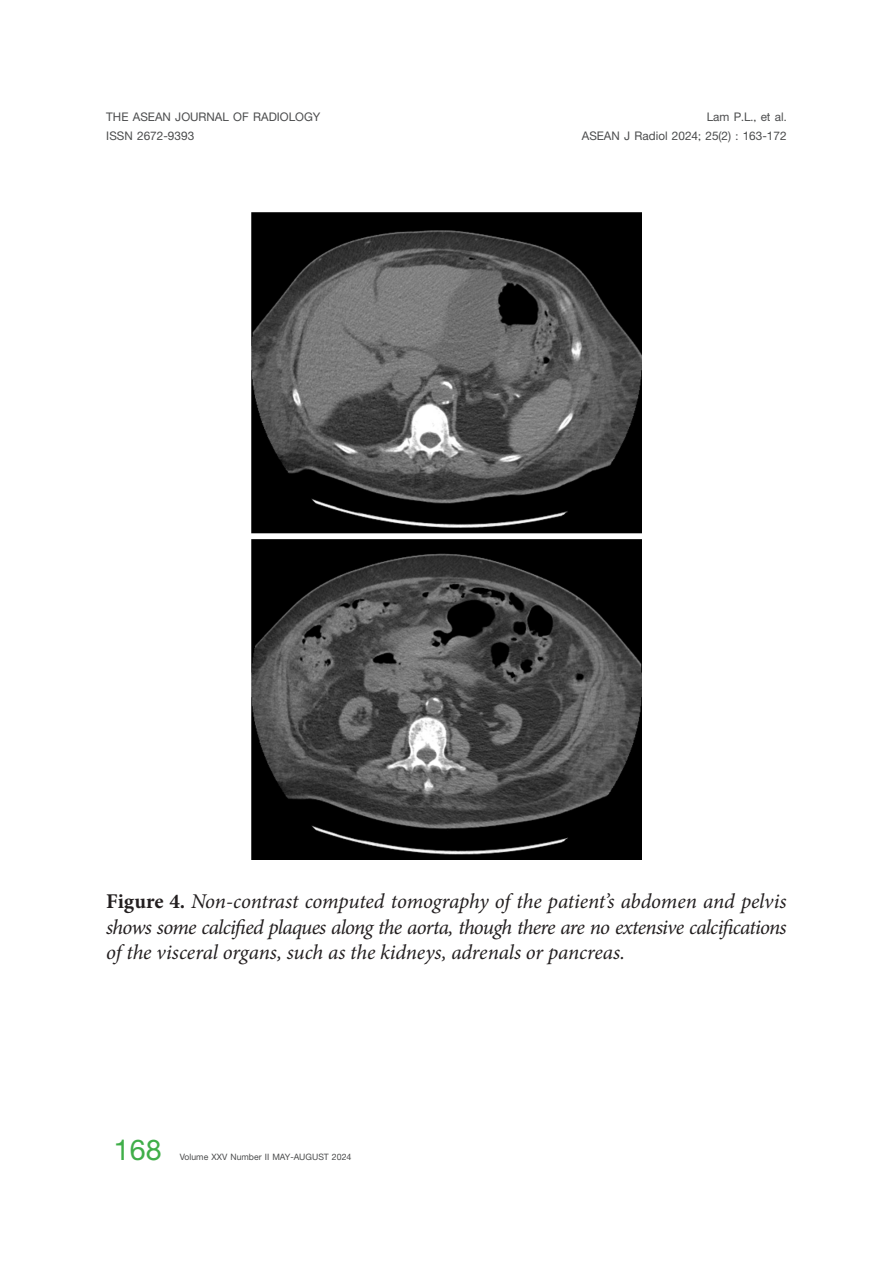
<style>
.page{position:relative;width:893px;height:1263px;background:#fff}
.page>*{position:absolute;margin:0;border:0;box-sizing:border-box;transform-origin:0 0}
.t1{font:700 43.5px "PSL Kanda Pro";color:#40ae49}
.t2{font:italic 21px/25.2px "Minion Pro";letter-spacing:-.005em;color:#231f20;text-align:justify}
.t3{font:700 18px "PSL Kanda Pro";color:#4b4c4d}
.t4{font:700 18px "PSL Kanda Pro";color:#4d4e4f}
.t5{font:700 13.35px "PSL Kanda Pro";color:#4b4c4d}
.s1{font-weight:700;font-style:normal}
</style>
<div class="page">
<img style="left:252px;top:213px;width:389px;height:646px">
<p class="t3" style="left:106px;top:107px;width:216px">THE ASEAN JOURNAL OF RADIOLOGY</p>
<p class="t3" style="left:106px;top:126px;width:89px">ISSN 2672-9393</p>
<p class="t4" style="left:707px;top:107px;width:81px">Lam P.L., et al.</p>
<p class="t3" style="left:582px;top:126px;width:206px">ASEAN J Radiol 2024; 25(2) : 163-172</p>
<p class="t2" style="left:106px;top:889px;width:682px"><span class="s1">Figure 4.</span> Non-contrast computed tomography of the patient’s abdomen and pelvis shows some calcified plaques along the aorta, though there are no extensive calcifications of the visceral organs, such as the kidneys, adrenals or pancreas.</p>
<h1 class="t1" style="left:114px;top:1125px;width:49px">168</h1>
<p class="t5" style="left:180px;top:1149px;width:173px">Volume XXV Number II MAY-AUGUST 2024</p>
</div>
